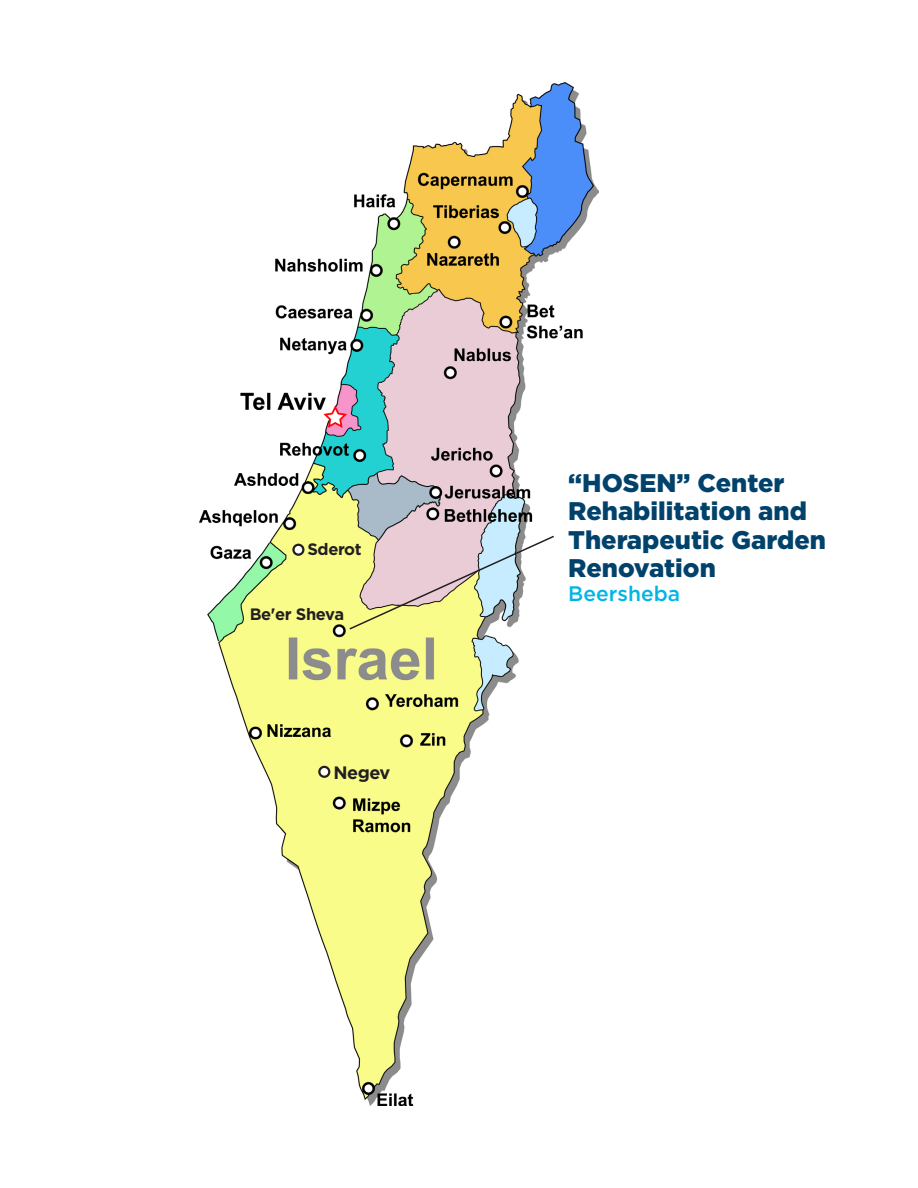
<style>
.page{position:relative;width:918px;height:1188px;background:#fff}
.page>*{position:absolute;margin:0;border:0;box-sizing:border-box;transform-origin:0 0}
.t1{font:900 25.5px/28.5px "Gotham";color:#00426b}
.t2{font:500 21px "Gotham";color:#00b5e6}
.t3{font:700 18px "Gotham";letter-spacing:-.025em;color:#231f20}
.t4{font:700 16.5px "Gotham";letter-spacing:-.025em;color:#231f20}
</style>
<div class="page">
<img style="left:199px;top:82px;width:400px;height:1024px">
<svg style="left:348px;top:534px;width:208px;height:97px"></svg>
<div style="left:293px;top:545px;width:10px;height:10px;background:#fff;border-radius:50%"></div>
<div style="left:292px;top:544px;width:12px;height:12px;border:2px solid #231f20;border-radius:50%"></div>
<div style="left:253px;top:602px;width:97px;height:20px;background:#f9fc89"></div>
<div style="left:319px;top:767px;width:10px;height:10px;background:#fff;border-radius:50%"></div>
<div style="left:318px;top:766px;width:12px;height:12px;border:2px solid #231f20;border-radius:50%"></div>
<p class="t4" style="left:308px;top:539px;width:56px">Sderot</p>
<p class="t4" style="left:250px;top:603px;width:96px">Be'er Sheva</p>
<p class="t3" style="left:333px;top:760px;width:58px">Negev</p>
<p class="t1" style="left:568px;top:468px;width:218px">“HOSEN” Center</p>
<p class="t1" style="left:568px;top:497px;width:259px">Rehabilitation and<br>Therapeutic Garden<br>Renovation</p>
<p class="t2" style="left:568px;top:580px;width:113px">Beersheba</p>
</div>
